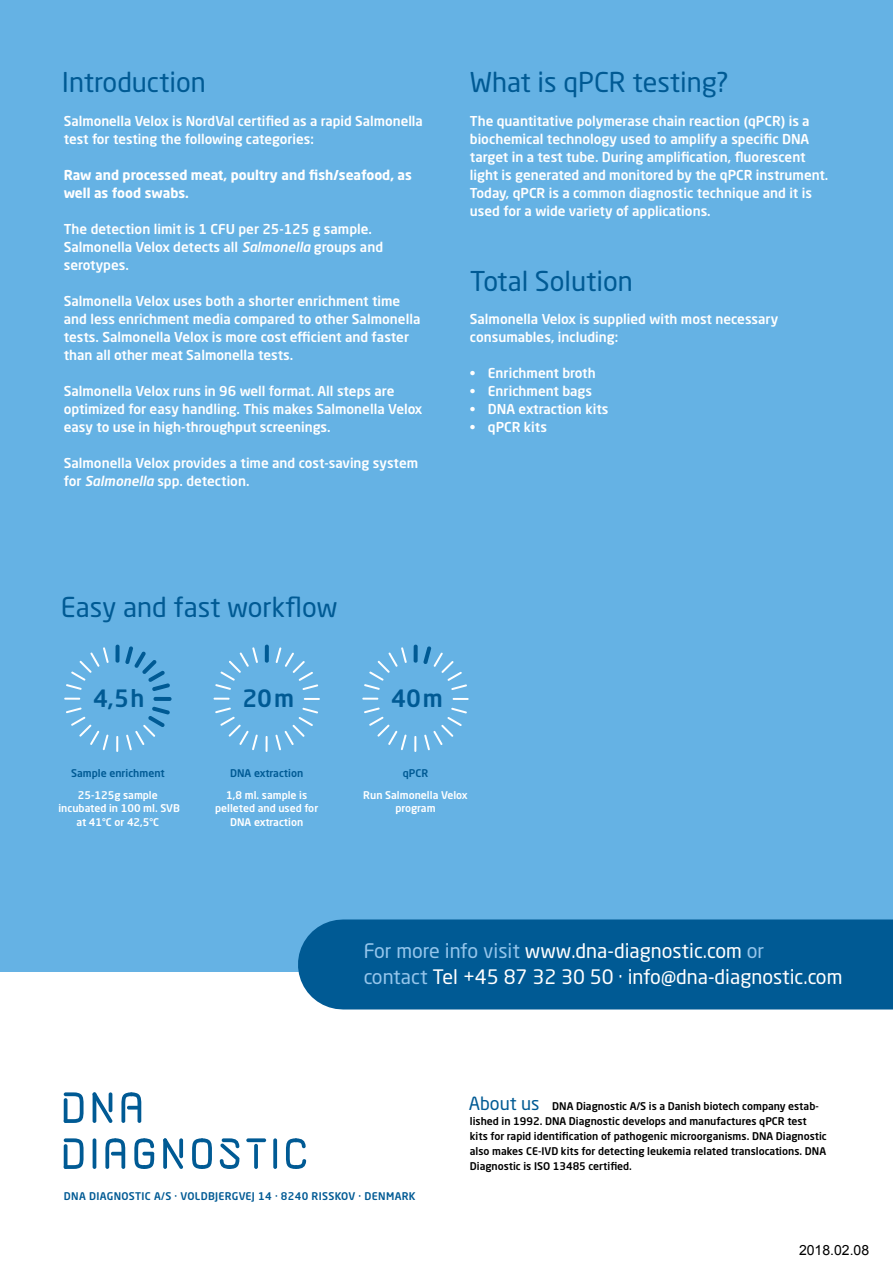
<style>
.page{position:relative;width:893px;height:1263px;background:#fff}
.page>*{position:absolute;margin:0;border:0;box-sizing:border-box;transform-origin:0 0}
.t1{font:27px "Neo Sans Pro";color:#005a94}
.t2{font:500 23.55px "Neo Sans Pro";letter-spacing:.06em;color:#005a94}
.t3{font:19.8px/26px "Neo Sans Pro";color:#fff}
.t4{font:18px "Neo Sans Pro";color:#005a94}
.t5{font:14.1px "Arial";color:#000}
.t6{font:500 13.5px/18px "Neo Sans Pro";color:#fff}
.t7{font:700 13.5px/18px "Neo Sans Pro";color:#fff}
.t8{font:500 10.5px/15px "Neo Sans Pro";color:#000}
.t9{font:500 10.5px/13.5px "Neo Sans Pro";color:#fff;text-align:center}
.t10{font:500 10.5px "Neo Sans Pro";letter-spacing:.03em;color:#005a94}
.t11{font:500 10.5px "Neo Sans Pro";letter-spacing:.01em;color:#005a94}
.s1{font-style:italic}
.s2{color:#94c5eb}
</style>
<div class="page">
<div style="left:0;top:0;width:893px;height:971px;background:#65b2e4"></div>
<svg style="left:93px;top:1092px;width:19px;height:31px"></svg>
<svg style="left:163px;top:1138px;width:20px;height:31px"></svg>
<svg style="left:246px;top:1138px;width:20px;height:4px"></svg>
<svg style="left:254px;top:1144px;width:4px;height:25px"></svg>
<svg style="left:64px;top:1138px;width:20px;height:31px"></svg>
<hr style="left:93px;top:1138px;width:3px;height:31px;background:#005a94;border-radius:2px">
<svg style="left:273px;top:1138px;width:4px;height:31px"></svg>
<svg style="left:121px;top:1092px;width:20px;height:31px"></svg>
<svg style="left:105px;top:1138px;width:20px;height:31px"></svg>
<svg style="left:220px;top:1138px;width:19px;height:31px"></svg>
<svg style="left:192px;top:1138px;width:20px;height:31px"></svg>
<svg style="left:134px;top:1138px;width:20px;height:31px"></svg>
<svg style="left:286px;top:1138px;width:20px;height:31px"></svg>
<svg style="left:64px;top:1092px;width:20px;height:31px"></svg>
<div style="left:343px;top:919px;width:550px;height:90px;background:#005a94"></div>
<svg style="left:275px;top:708px;width:43px;height:42px"></svg>
<svg style="left:266px;top:736px;width:2px;height:16px"></svg>
<svg style="left:215px;top:707px;width:43px;height:43px"></svg>
<svg style="left:214px;top:698px;width:16px;height:2px"></svg>
<svg style="left:215px;top:647px;width:43px;height:43px"></svg>
<div style="left:265px;top:645px;width:4px;height:18px;border:2px solid #005a94"></div>
<svg style="left:276px;top:647px;width:42px;height:43px"></svg>
<svg style="left:304px;top:698px;width:16px;height:2px"></svg>
<svg style="left:424px;top:708px;width:43px;height:42px"></svg>
<svg style="left:414px;top:736px;width:2px;height:16px"></svg>
<svg style="left:364px;top:707px;width:43px;height:43px"></svg>
<svg style="left:362px;top:698px;width:16px;height:2px"></svg>
<svg style="left:364px;top:647px;width:43px;height:43px"></svg>
<div style="left:414px;top:645px;width:4px;height:18px;border:2px solid #005a94"></div>
<svg style="left:415px;top:645px;width:52px;height:45px"></svg>
<svg style="left:453px;top:698px;width:16px;height:2px"></svg>
<svg style="left:116px;top:736px;width:2px;height:16px"></svg>
<svg style="left:66px;top:707px;width:43px;height:43px"></svg>
<svg style="left:65px;top:698px;width:15px;height:2px"></svg>
<svg style="left:66px;top:647px;width:43px;height:43px"></svg>
<div style="left:115px;top:645px;width:5px;height:18px;border:2px solid #005a94"></div>
<svg style="left:125px;top:646px;width:45px;height:45px"></svg>
<svg style="left:126px;top:698px;width:44px;height:52px"></svg>
<div style="left:154px;top:697px;width:17px;height:4px;border:2px solid #005a94"></div>
<h1 class="t1" style="left:62px;top:65px;width:146px">Introduction</h1>
<h1 class="t1" style="left:470px;top:65px;width:261px">What is qPCR testing?</h1>
<p class="t6" style="left:64px;top:112px;width:361px">Salmonella Velox is NordVal certified as a rapid Salmonella test for testing the following categories:</p>
<p class="t7" style="left:64px;top:166px;width:350px">Raw and processed meat, poultry and fish/seafood, as well as food swabs.</p>
<p class="t6" style="left:64px;top:220px;width:321px">The detection limit is 1 CFU per 25-125 g sample.<br>Salmonella Velox detects all <span class="s1">Salmonella</span> groups and serotypes.</p>
<p class="t6" style="left:64px;top:292px;width:358px">Salmonella Velox uses both a shorter enrichment time and less enrichment media compared to other Salmonella tests. Salmonella Velox is more cost efficient and faster than all other meat Salmonella tests.</p>
<p class="t6" style="left:64px;top:382px;width:360px">Salmonella Velox runs in 96 well format. All steps are optimized for easy handling. This makes Salmonella Velox easy to use in high-throughput screenings.</p>
<p class="t6" style="left:64px;top:454px;width:356px">Salmonella Velox provides a time and cost-saving system for <span class="s1">Salmonella</span> spp. detection.</p>
<p class="t6" style="left:470px;top:112px;width:360px">The quantitative polymerase chain reaction (qPCR) is a biochemical technology used to amplify a specific DNA target in a test tube. During amplification, fluorescent light is generated and monitored by the qPCR instrument.<br>Today, qPCR is a common diagnostic technique and it is used for a wide variety of applications.</p>
<h1 class="t1" style="left:470px;top:264px;width:165px">Total Solution</h1>
<p class="t6" style="left:470px;top:310px;width:310px">Salmonella Velox is supplied with most necessary consumables, including:</p>
<p class="t6" style="left:470px;top:364px;width:127px">• Enrichment broth</p>
<p class="t6" style="left:470px;top:382px;width:124px">• Enrichment bags</p>
<p class="t6" style="left:470px;top:400px;width:140px">• DNA extraction kits</p>
<p class="t6" style="left:470px;top:418px;width:79px">• qPCR kits</p>
<h1 class="t1" style="left:61px;top:591px;width:278px">Easy and fast workflow</h1>
<h2 class="t2" style="left:93px;top:684px;width:53px">4,5h</h2>
<h2 class="t2" style="left:242px;top:684px;width:53px">20m</h2>
<h2 class="t2" style="left:391px;top:684px;width:53px">40m</h2>
<p class="t11" style="left:71px;top:766px;width:95px">Sample enrichment</p>
<p class="t9" style="left:58px;top:788px;width:123px">25-125g sample incubated in 100 ml. SVB at 41°C or 42,5°C</p>
<p class="t11" style="left:230px;top:766px;width:75px">DNA extraction</p>
<p class="t9" style="left:215px;top:788px;width:105px">1,8 ml. sample is pelleted and used for<br>DNA extraction</p>
<p class="t11" style="left:403px;top:766px;width:27px">qPCR</p>
<p class="t9" style="left:363px;top:788px;width:106px">Run Salmonella Velox program</p>
<h3 class="t3" style="left:364px;top:937px;width:480px"><span class="s2">For more info visit</span> www.dna-diagnostic.com <span class="s2">or<br>contact</span> Tel +45 87 32 30 50 · info@dna-diagnostic.com</h3>
<h3 class="t4" style="left:469px;top:1092px;width:72px">About us</h3>
<p class="t8" style="left:470px;top:1098px;width:358px;text-indent:82px">DNA Diagnostic A/S is a Danish biotech company estab&shy;lished in 1992. DNA Diagnostic develops and manufactures qPCR test kits for rapid identification of pathogenic microorganisms. DNA Diagnostic also makes CE-IVD kits for detecting leukemia related translocations. DNA Diagnostic is ISO 13485 certified.</p>
<p class="t10" style="left:64px;top:1189px;width:353px">DNA DIAGNOSTIC A/S · VOLDBJERGVEJ 14 · 8240 RISSKOV · DENMARK</p>
<p class="t5" style="left:799px;top:1240px;width:72px">2018.02.08</p>
</div>
